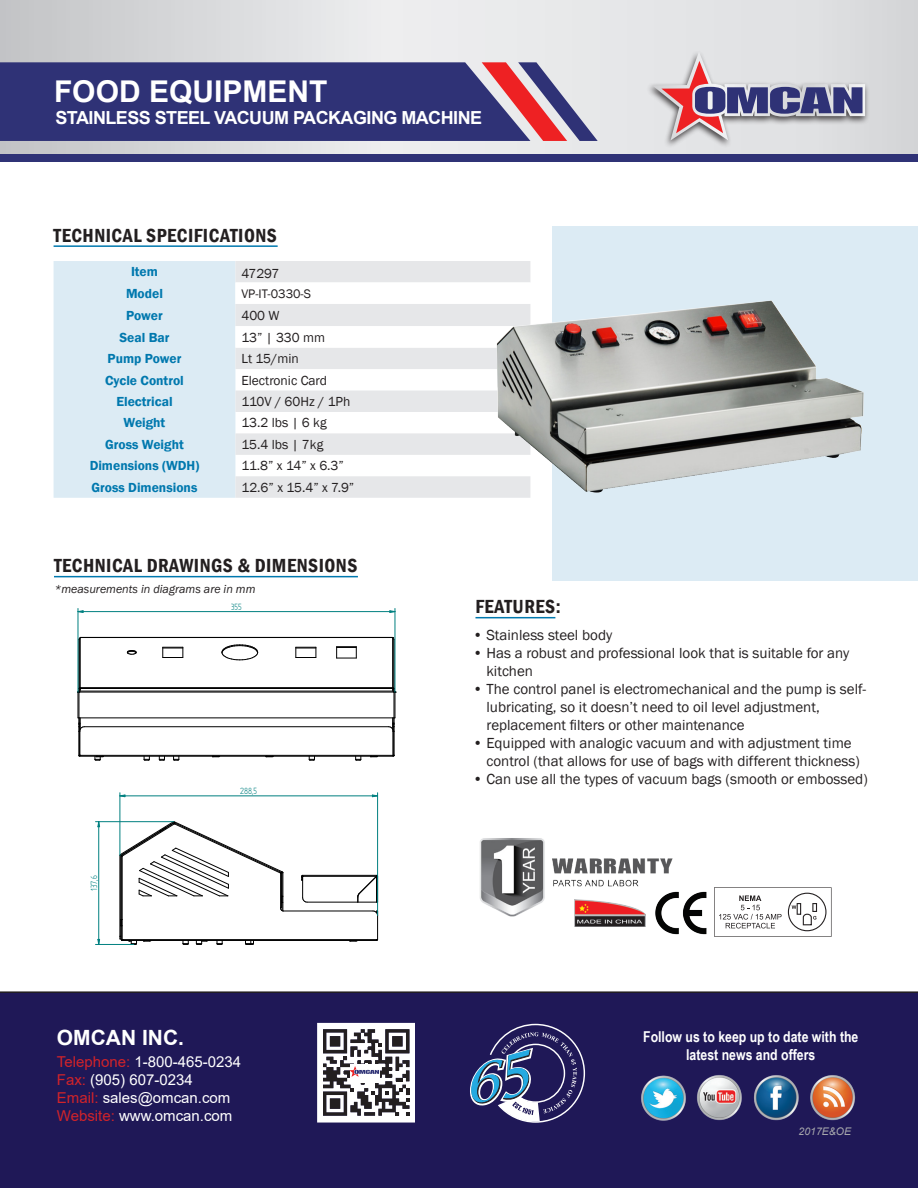
<style>
.page{position:relative;width:918px;height:1188px;background:#fff}
.page>*{position:absolute;margin:0;border:0;box-sizing:border-box;transform-origin:0 0}
.t1{font:700 30px "Arial";color:#fff}
.t2{font:700 21px "Arial";color:#fff}
.Item_Headings{font:600 condensed 19.5px "Franklin Gothic";letter-spacing:.025em;color:#231f20}
.t3{font:700 18px "Arial";letter-spacing:-.03em;color:#fff}
.t4{font:15px/18px "Franklin Gothic";color:#231f20}
.t5{font:15px/18px "Arial";color:#fff}
.t6{font:700 15px/18px "Arial Narrow";color:#fff;text-align:center}
.Body{font:13.5px "Franklin Gothic";color:#231f20}
.Table_Header{font:600 13.5px "Franklin Gothic";color:#0078ae}
.Table{font:13.5px "Franklin Gothic";letter-spacing:-.03em;color:#231f20}
.Body-2{font:12.75px "Franklin Gothic";color:#231f20}
.Table_Information{font:italic 12px "Franklin Gothic";color:#231f20}
.t7{font:italic 10.5px "Arial";color:#a8a9ad}
.t8{font:10.35px "Solid Edge ISO";letter-spacing:-.005em;color:#008080}
.s1{color:#d1232a}
</style>
<div class="page">
<div style="left:0;top:991px;width:918px;height:197px;background:#1f1857"></div>
<img style="left:639px;top:1065px;width:238px;height:66px">
<svg style="left:317px;top:1023px;width:98px;height:100px"></svg>
<svg style="left:0;top:0;width:918px;height:154px;background:#dedfe1"></svg>
<svg style="left:0;top:62px;width:598px;height:79px;background:#49437e"></svg>
<div style="left:0;top:154px;width:918px;height:8px;background:#2f3276"></div>
<div style="left:646px;top:50px;width:224px;height:99px;background:#231f20;opacity:.8"></div>
<svg style="left:652px;top:52px;width:213px;height:88px;background:#b9afbd"></svg>
<svg style="left:467px;top:1024px;width:118px;height:99px;background:#44477a"></svg>
<hr style="left:54px;top:245px;width:224px;height:2px;background:#0078ae">
<hr style="left:54px;top:576px;width:304px;height:1px;background:#0078ae">
<hr style="left:475px;top:617px;width:80px;height:1px;background:#0078ae">
<div style="left:552px;top:226px;width:366px;height:355px;background:#dcebf4"></div>
<svg style="left:54px;top:261px;width:389px;height:237px"></svg>
<img style="left:443px;top:261px;width:421px;height:237px">
<hr style="left:394px;top:640px;width:1px;height:49px;background:#000">
<hr style="left:80px;top:756px;width:313px;height:1px;background:#000">
<hr style="left:80px;top:755px;width:313px;height:1px;background:#000">
<hr style="left:393px;top:639px;width:1px;height:49px;background:#000">
<hr style="left:79px;top:639px;width:1px;height:49px;background:#000">
<hr style="left:84px;top:726px;width:305px;height:1px;background:#000">
<hr style="left:80px;top:638px;width:1px;height:50px;background:#000">
<hr style="left:392px;top:638px;width:1px;height:50px;background:#000">
<hr style="left:80px;top:687px;width:313px;height:1px;background:#000">
<hr style="left:80px;top:688px;width:313px;height:1px;background:#000">
<svg style="left:221px;top:644px;width:38px;height:16px"></svg>
<svg style="left:162px;top:647px;width:21px;height:11px"></svg>
<svg style="left:126px;top:650px;width:11px;height:5px"></svg>
<svg style="left:336px;top:646px;width:21px;height:13px"></svg>
<svg style="left:295px;top:647px;width:22px;height:11px"></svg>
<hr style="left:80px;top:637px;width:313px;height:1px;background:#000">
<hr style="left:79px;top:717px;width:315px;height:1px;background:#000">
<hr style="left:79px;top:692px;width:315px;height:1px;background:#000">
<hr style="left:79px;top:691px;width:315px;height:1px;background:#000">
<svg style="left:389px;top:687px;width:7px;height:70px"></svg>
<svg style="left:77px;top:687px;width:7px;height:70px"></svg>
<svg style="left:95px;top:756px;width:9px;height:5px"></svg>
<svg style="left:159px;top:756px;width:6px;height:5px"></svg>
<svg style="left:144px;top:756px;width:6px;height:5px"></svg>
<svg style="left:173px;top:756px;width:6px;height:5px"></svg>
<svg style="left:309px;top:756px;width:6px;height:5px"></svg>
<svg style="left:355px;top:756px;width:6px;height:5px"></svg>
<hr style="left:78px;top:608px;width:1px;height:84px;background:#008080">
<hr style="left:395px;top:608px;width:1px;height:84px;background:#008080">
<svg style="left:77px;top:610px;width:7px;height:3px"></svg>
<svg style="left:389px;top:610px;width:7px;height:3px"></svg>
<hr style="left:78px;top:611px;width:317px;height:1px;background:#008080">
<hr style="left:122px;top:856px;width:1px;height:84px;background:#000">
<hr style="left:122px;top:939px;width:255px;height:1px;background:#000">
<hr style="left:283px;top:911px;width:90px;height:1px;background:#000">
<hr style="left:122px;top:940px;width:255px;height:1px;background:#000">
<hr style="left:121px;top:856px;width:1px;height:84px;background:#000">
<svg style="left:373px;top:910px;width:5px;height:31px"></svg>
<hr style="left:120px;top:855px;width:1px;height:81px;background:#000">
<hr style="left:303px;top:875px;width:74px;height:1px;background:#000">
<hr style="left:303px;top:876px;width:73px;height:1px;background:#000">
<svg style="left:357px;top:875px;width:20px;height:28px"></svg>
<hr style="left:307px;top:902px;width:51px;height:1px;background:#000">
<svg style="left:301px;top:875px;width:6px;height:28px"></svg>
<svg style="left:129px;top:941px;width:8px;height:4px"></svg>
<svg style="left:119px;top:821px;width:164px;height:91px"></svg>
<svg style="left:196px;top:941px;width:12px;height:4px"></svg>
<svg style="left:183px;top:941px;width:6px;height:4px"></svg>
<svg style="left:245px;top:941px;width:9px;height:4px"></svg>
<svg style="left:217px;top:941px;width:6px;height:4px"></svg>
<hr style="left:95px;top:821px;width:79px;height:1px;background:#008080">
<hr style="left:95px;top:944px;width:39px;height:1px;background:#008080">
<svg style="left:97px;top:821px;width:3px;height:6px"></svg>
<hr style="left:98px;top:822px;width:1px;height:122px;background:#008080">
<hr style="left:120px;top:793px;width:1px;height:62px;background:#008080">
<hr style="left:377px;top:793px;width:1px;height:123px;background:#008080">
<svg style="left:119px;top:794px;width:7px;height:3px"></svg>
<hr style="left:120px;top:796px;width:258px;height:1px;background:#008080">
<img style="left:659px;top:891px;width:48px;height:44px">
<img style="left:574px;top:925px;width:71px;height:1px">
<img style="left:480px;top:838px;width:194px;height:87px">
<svg style="left:714px;top:887px;width:118px;height:50px"></svg>
<h1 class="t1" style="left:54px;top:70px;width:275px">FOOD EQUIPMENT</h1>
<p class="t3" style="left:56px;top:105px;width:428px">STAINLESS STEEL VACUUM PACKAGING MACHINE</p>
<p class="Item_Headings" style="left:54px;top:222px;width:225px">TECHNICAL SPECIFICATIONS</p>
<p class="Table_Header" style="left:131px;top:264px;width:28px">Item</p>
<p class="Table" style="left:241px;top:265px;width:39px">47297</p>
<p class="Table_Header" style="left:126px;top:285px;width:38px">Model</p>
<p class="Body-2" style="left:241px;top:286px;width:71px">VP-IT-0330-S</p>
<p class="Table_Header" style="left:126px;top:307px;width:38px">Power</p>
<p class="Body" style="left:241px;top:307px;width:40px">400 W</p>
<p class="Table_Header" style="left:119px;top:329px;width:52px">Seal Bar</p>
<p class="Body" style="left:241px;top:329px;width:85px">13” | 330 mm</p>
<p class="Table_Header" style="left:108px;top:350px;width:75px">Pump Power</p>
<p class="Body" style="left:241px;top:350px;width:59px">Lt 15/min</p>
<p class="Table_Header" style="left:105px;top:372px;width:80px">Cycle Control</p>
<p class="Body" style="left:241px;top:372px;width:87px">Electronic Card</p>
<p class="Table_Header" style="left:116px;top:393px;width:58px">Electrical</p>
<p class="Body" style="left:241px;top:393px;width:111px">110V / 60Hz / 1Ph</p>
<p class="Table_Header" style="left:124px;top:415px;width:43px">Weight</p>
<p class="Body" style="left:241px;top:415px;width:87px">13.2 lbs | 6 kg</p>
<p class="Table_Header" style="left:105px;top:436px;width:80px">Gross Weight</p>
<p class="Body" style="left:241px;top:436px;width:83px">15.4 lbs | 7kg</p>
<p class="Table_Header" style="left:90px;top:457px;width:111px">Dimensions (WDH)</p>
<p class="Body" style="left:241px;top:457px;width:104px">11.8” x 14” x 6.3”</p>
<p class="Table_Header" style="left:92px;top:479px;width:107px">Gross Dimensions</p>
<p class="Body" style="left:241px;top:479px;width:114px">12.6” x 15.4” x 7.9”</p>
<p class="Item_Headings" style="left:54px;top:553px;width:305px">TECHNICAL DRAWINGS &amp; DIMENSIONS</p>
<p class="Table_Information" style="left:54px;top:582px;width:203px">*measurements in diagrams are in mm</p>
<p class="t8" style="left:231px;top:602px;width:12px">355</p>
<p class="t8" style="left:89px;top:891px;width:16px;rotate:-90deg">137,6</p>
<p class="t8" style="left:240px;top:786px;width:18px">288,5</p>
<p class="Item_Headings" style="left:475px;top:594px;width:87px">FEATURES:</p>
<p class="t4" style="left:473px;top:626px;width:141px">• Stainless steel body</p>
<p class="t4" style="left:486px;top:644px;width:364px;text-indent:-14px">• Has a robust and professional look that is suitable for any kitchen</p>
<p class="t4" style="left:486px;top:680px;width:381px;text-indent:-14px">• The control panel is electromechanical and the pump is self&shy;lubricating, so it doesn’t need to oil level adjustment, replacement filters or other maintenance</p>
<p class="t4" style="left:486px;top:734px;width:375px;text-indent:-14px">• Equipped with analogic vacuum and with adjustment time control (that allows for use of bags with different thickness)</p>
<p class="t4" style="left:473px;top:770px;width:396px">• Can use all the types of vacuum bags (smooth or embossed)</p>
<h2 class="t2" style="left:57px;top:1009px;width:129px">OMCAN INC.</h2>
<p class="t5" style="left:57px;top:1053px;width:186px"><span class="s1">Telephone:</span> 1-800-465-0234<br><span class="s1">Fax:</span> (905) 607-0234<br><span class="s1">Email:</span> sales@omcan.com<br><span class="s1">Website:</span> www.omcan.com</p>
<h2 class="t2" style="left:57px;top:1023px;width:129px">OMCAN INC.</h2>
<p class="t6" style="left:643px;top:1027px;width:217px">Follow us to keep up to date with the latest news and offers</p>
<p class="t7" style="left:799px;top:1125px;width:54px">2017E&amp;OE</p>
</div>
